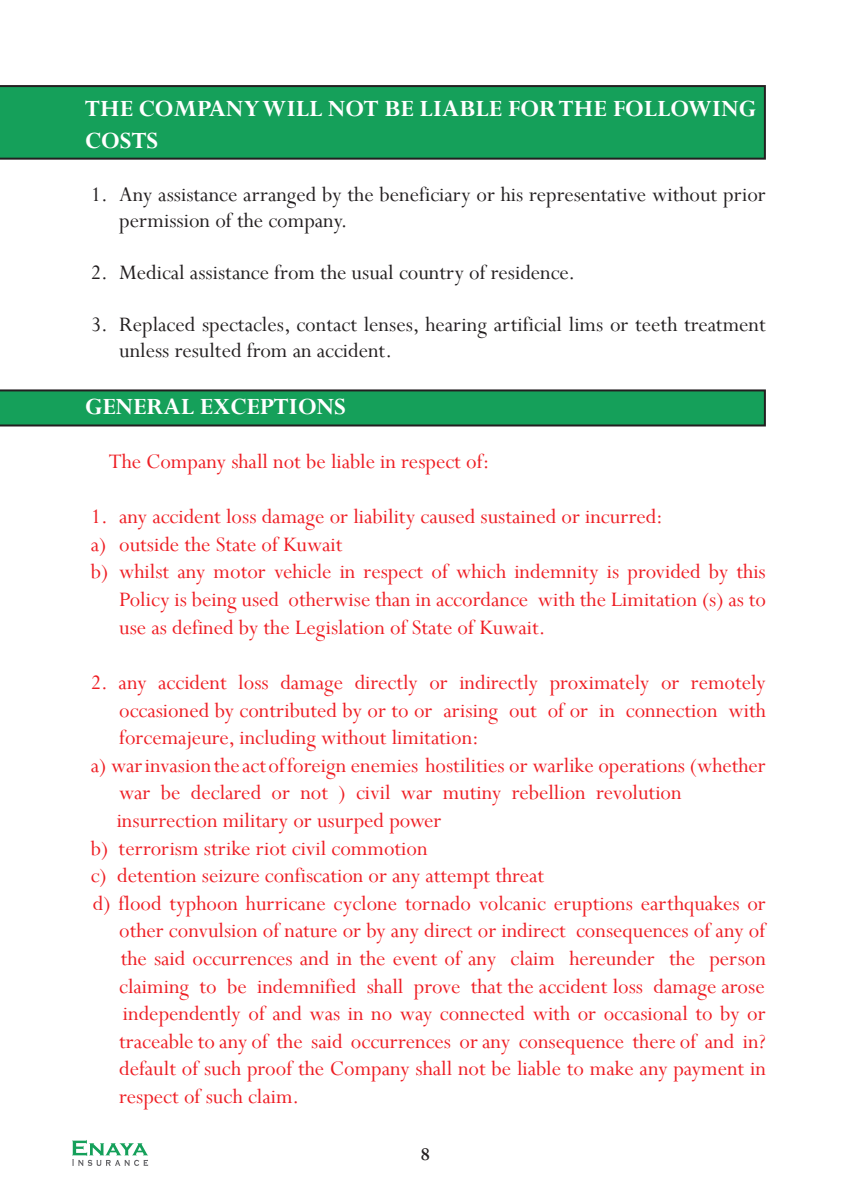
<style>
.page{position:relative;width:851px;height:1191px;background:#fff}
.page>*{position:absolute;margin:0;border:0;box-sizing:border-box;transform-origin:0 0}
.t1{font:700 26px/31.2px "Perpetua";color:#fff}
.t2{font:23px "Perpetua";color:#ee1d23}
.t3{font:23px/26px "Perpetua";color:#231f20}
.t4{font:700 20px "Perpetua";color:#231f20}
</style>
<div class="page">
<svg style="left:72px;top:1140px;width:76px;height:26px"></svg>
<svg style="left:0;top:389px;width:765px;height:37px;background:#199456"></svg>
<svg style="left:0;top:85px;width:765px;height:75px;background:#179957"></svg>
<p class="t1" style="left:85px;top:93px;width:672px">THE COMPANY WILL NOT BE LIABLE FOR THE FOLLOWING<br>COSTS</p>
<p class="t3" style="left:119px;top:181px;width:648px;text-indent:-28px">1. Any assistance arranged by the beneficiary or his representative without prior permission of the company.</p>
<p class="t3" style="left:91px;top:259px;width:486px">2. Medical assistance from the usual country of residence.</p>
<p class="t3" style="left:119px;top:311px;width:648px;text-indent:-28px">3. Replaced spectacles, contact lenses, hearing artificial lims or teeth treatment unless resulted from an accident.</p>
<p class="t1" style="left:85px;top:391px;width:262px">GENERAL EXCEPTIONS</p>
<p class="t2" style="left:109px;top:447px;width:382px">The Company shall not be liable in respect of:</p>
<p class="t2" style="left:91px;top:502px;width:573px">1. any accident loss damage or liability caused sustained or incurred:</p>
<p class="t2" style="left:91px;top:530px;width:253px">a) outside the State of Kuwait</p>
<p class="t2" style="left:91px;top:557px;width:676px">b) whilst any motor vehicle in respect of which indemnity is provided by this</p>
<p class="t2" style="left:119px;top:585px;width:648px">Policy is being used otherwise than in accordance with the Limitation (s) as to</p>
<p class="t2" style="left:119px;top:612px;width:428px">use as defined by the Legislation of State of Kuwait.</p>
<p class="t2" style="left:91px;top:668px;width:676px">2. any accident loss damage directly or indirectly proximately or remotely</p>
<p class="t2" style="left:119px;top:695px;width:648px">occasioned by contributed by or to or arising out of or in connection with</p>
<p class="t2" style="left:119px;top:723px;width:361px">forcemajeure, including without limitation:</p>
<p class="t2" style="left:91px;top:750px;width:676px">a) war invasion the act of foreign enemies hostilities or warlike operations (whether</p>
<p class="t2" style="left:119px;top:778px;width:564px">war be declared or not ) civil war mutiny rebellion revolution</p>
<p class="t2" style="left:117px;top:806px;width:326px">insurrection military or usurped power</p>
<p class="t2" style="left:91px;top:833px;width:338px">b) terrorism strike riot civil commotion</p>
<p class="t2" style="left:91px;top:861px;width:455px">c) detention seizure confiscation or any attempt threat</p>
<p class="t2" style="left:93px;top:888px;width:674px">d) flood typhoon hurricane cyclone tornado volcanic eruptions earthquakes or</p>
<p class="t2" style="left:119px;top:916px;width:647px">other convulsion of nature or by any direct or indirect consequences of any of</p>
<p class="t2" style="left:121px;top:944px;width:646px">the said occurrences and in the event of any claim hereunder the person</p>
<p class="t2" style="left:119px;top:971px;width:647px">claiming to be indemnified shall prove that the accident loss damage arose</p>
<p class="t2" style="left:123px;top:999px;width:644px">independently of and was in no way connected with or occasional to by or</p>
<p class="t2" style="left:119px;top:1026px;width:648px">traceable to any of the said occurrences or any consequence there of and in?</p>
<p class="t2" style="left:119px;top:1054px;width:648px">default of such proof the Company shall not be liable to make any payment in</p>
<p class="t2" style="left:119px;top:1082px;width:182px">respect of such claim.</p>
<p class="t4" style="left:421px;top:1141px;width:11px">8</p>
</div>
